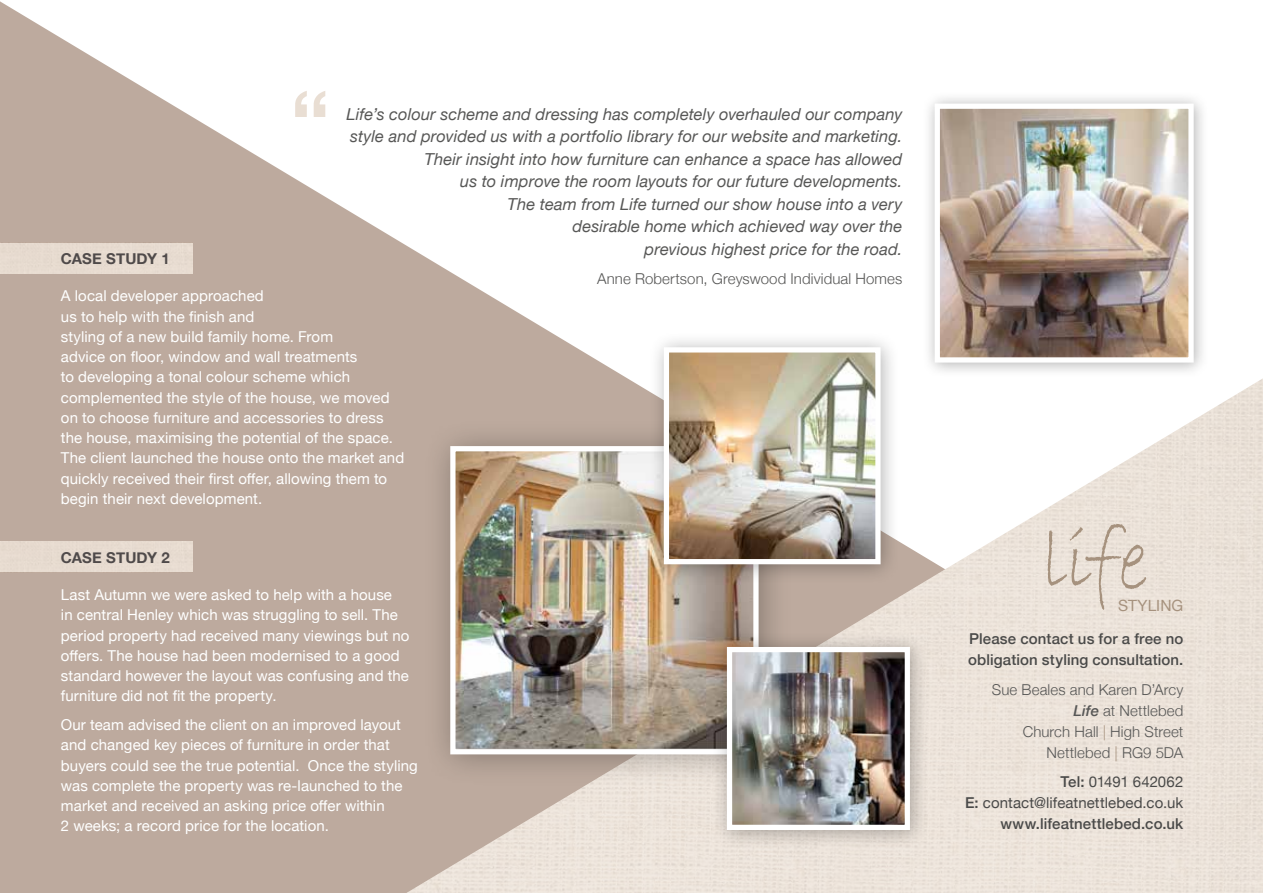
<style>
.page{position:relative;width:1263px;height:893px;background:#fff}
.page>*{position:absolute;margin:0;border:0;box-sizing:border-box;transform-origin:0 0}
.t1{font:87.45px "Bradley Hand ITC Std";color:#a6927e}
.t2{font:italic 16.5px/22.5px "Helvetica Neue";letter-spacing:.005em;color:#575756;text-align:right}
.t3{font:15.45px "Helvetica Neue";color:#a6927e}
.t4{font:15px/20.2px "Helvetica Neue";letter-spacing:.005em;color:#fff}
.t5{font:300 15px/21px "Helvetica Neue";letter-spacing:.01em;color:#575756;text-align:right}
.t6{font:15px/21px "Helvetica Neue";letter-spacing:.005em;color:#4a4a49;text-align:right}
.t7{font:500 15px/21px "Helvetica Neue";letter-spacing:.01em;color:#4a4a49}
.t8{font:700 15px "Helvetica Neue";letter-spacing:.01em;color:#4f4a4a}
.s1{font-weight:500;font-style:italic}
.s2{color:#a6927e}
.s3{font-weight:500}
</style>
<div class="page">
<svg style="left:0;top:1px;width:627px;height:892px;fill:#bdaa9e"></svg>
<img style="left:406px;top:378px;width:857px;height:515px">
<div style="left:423px;top:419px;width:369px;height:369px;background:#000;opacity:.3"></div>
<img style="left:456px;top:452px;width:296px;height:296px">
<div style="left:450px;top:446px;width:308px;height:308px;border:5px solid #fff"></div>
<div style="left:0;top:243px;width:193px;height:31px;background:#e7dbd0"></div>
<div style="left:0;top:541px;width:193px;height:31px;background:#e7dbd0"></div>
<div style="left:922px;top:91px;width:287px;height:287px;background:#000;opacity:.3"></div>
<img style="left:941px;top:110px;width:247px;height:247px">
<div style="left:935px;top:104px;width:259px;height:259px;border:5px solid #fff"></div>
<svg style="left:295px;top:91px;width:30px;height:26px"></svg>
<div style="left:711px;top:631px;width:219px;height:219px;background:#000;opacity:.3"></div>
<img style="left:733px;top:653px;width:171px;height:171px">
<div style="left:727px;top:647px;width:183px;height:183px;border:5px solid #fff"></div>
<div style="left:648px;top:331px;width:252px;height:253px;background:#000;opacity:.3"></div>
<img style="left:670px;top:353px;width:204px;height:205px">
<div style="left:664px;top:347px;width:216px;height:217px;border:5px solid #fff"></div>
<p class="t2" style="left:346px;top:103px;width:557px">Life’s colour scheme and dressing has completely overhauled our company style and provided us with a portfolio library for our website and marketing.<br>Their insight into how furniture can enhance a space has allowed<br>us to improve the room layouts for our future developments.<br>The team from Life turned our show house into a very<br>desirable home which achieved way over the<br>previous highest price for the road.</p>
<p class="t5" style="left:597px;top:267px;width:307px">Anne Robertson, Greyswood Individual Homes</p>
<p class="t8" style="left:61px;top:247px;width:110px">CASE STUDY 1</p>
<p class="t4" style="left:61px;top:287px;width:345px">A local developer approached<br>us to help with the finish and<br>styling of a new build family home. From<br>advice on floor, window and wall treatments<br>to developing a tonal colour scheme which complemented the style of the house, we moved on to choose furniture and accessories to dress the house, maximising the potential of the space.<br>The client launched the house onto the market and quickly received their first offer, allowing them to begin their next development.</p>
<p class="t8" style="left:61px;top:546px;width:110px">CASE STUDY 2</p>
<p class="t4" style="left:61px;top:585px;width:350px">Last Autumn we were asked to help with a house<br>in central Henley which was struggling to sell. The period property had received many viewings but no offers. The house had been modernised to a good standard however the layout was confusing and the furniture did not fit the property.</p>
<p class="t4" style="left:61px;top:715px;width:358px">Our team advised the client on an improved layout and changed key pieces of furniture in order that buyers could see the true potential. Once the styling was complete the property was re-launched to the market and received an asking price offer within<br>2 weeks; a record price for the location.</p>
<h1 class="t1" style="left:1042px;top:511px;width:108px">life</h1>
<p class="t3" style="left:1118px;top:594px;width:67px">STYLING</p>
<p class="t7" style="left:968px;top:627px;width:217px">Please contact us for a free no obligation styling consultation.</p>
<p class="t5" style="left:992px;top:678px;width:193px">Sue Beales and Karen D’Arcy<br><span class="s1">Life</span> at Nettlebed<br>Church Hall <span class="s2">|</span> High Street<br>Nettlebed <span class="s2">|</span> RG9 5DA</p>
<p class="t6" style="left:965px;top:772px;width:220px"><span class="s3">Tel:</span> 01491 642062<br><span class="s3">E:</span> contact@lifeatnettlebed.co.uk <span class="s3">www.lifeatnettlebed.co.uk</span></p>
</div>
